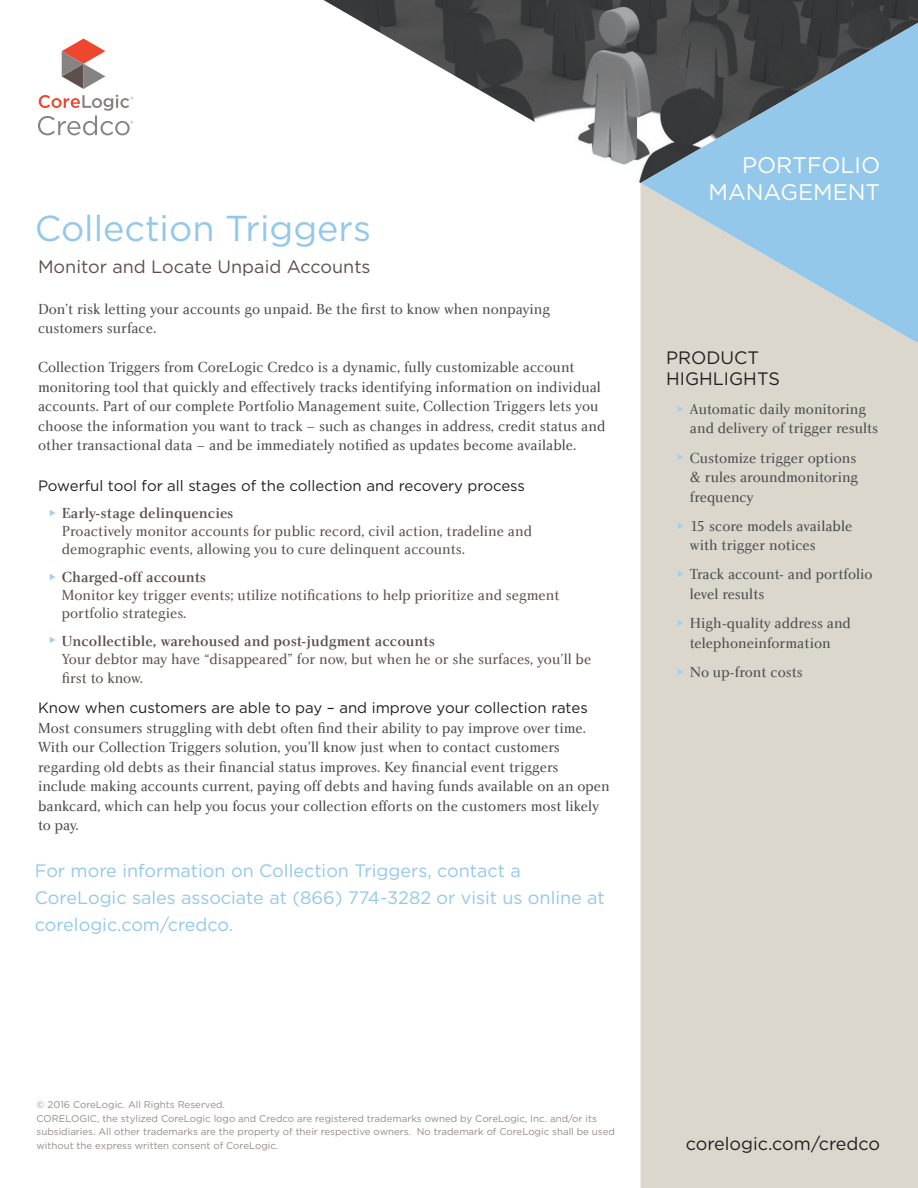
<style>
.page{position:relative;width:918px;height:1188px;background:#fff}
.page>*{position:absolute;margin:0;border:0;box-sizing:border-box;transform-origin:0 0}
.Headline_DS{font:36px "Gotham";color:#93c8eb}
.Cover_Title{font:22.5px/27px "Gotham";color:#fff;text-align:right}
.MORE_INFO{font:18px/27px "Gotham";color:#93c8eb}
.Subtitle_DS{font:18px/21px "Gotham";color:#231f20}
.Subtitle_DS-2{font:18px "Gotham";color:#5b504d}
.Subtitle_DS-3{font:15px/19.5px "Charlotte Com";color:#4b4c4d}
.Bullet{font:15px/18px "Charlotte Com";color:#5b504d}
.Bullet-2{font:15px/19.5px "Charlotte Com";color:#4b4c4d}
.Subtitle_DS-4{font:15px "Gotham";color:#231f20}
.t1{font:9.75px/13.5px "Gotham";color:#948b88}
.s1{font-family:"Arial";font-size:9px;color:#a2d0ee}
.s2{font-weight:500}
.s3{font-family:"Gotham";color:#231f20}
</style>
<div class="page">
<img style="left:324px;top:0;width:594px;height:183px">
<div style="left:641px;top:343px;width:277px;height:845px;background:#dcd7cd"></div>
<svg style="left:641px;top:23px;width:277px;height:320px;fill:#93c8eb"></svg>
<svg style="left:62px;top:39px;width:43px;height:50px"></svg>
<svg style="left:38px;top:95px;width:95px;height:40px"></svg>
<p class="Headline_DS" style="left:35px;top:205px;width:338px">Collection Triggers</p>
<p class="Subtitle_DS-2" style="left:38px;top:255px;width:334px">Monitor and Locate Unpaid Accounts</p>
<p class="Subtitle_DS-3" style="left:38px;top:299px;width:514px">Don’t risk letting your accounts go unpaid. Be the first to know when nonpaying customers surface.</p>
<p class="Subtitle_DS-3" style="left:38px;top:358px;width:569px">Collection Triggers from CoreLogic Credco is a dynamic, fully customizable account monitoring tool that quickly and effectively tracks identifying information on individual accounts. Part of our complete Portfolio Management suite, Collection Triggers lets you choose the information you want to track – such as changes in address, credit status and other transactional data – and be immediately notified as updates become available.</p>
<p class="Subtitle_DS-4" style="left:38px;top:476px;width:489px">Powerful tool for all stages of the collection and recovery process</p>
<p class="Bullet" style="left:62px;top:505px;width:472px;text-indent:-13px"><span class="s1">►</span> <span class="s2">Early-stage delinquencies<br></span>Proactively monitor accounts for public record, civil action, tradeline and demographic events, allowing you to cure delinquent accounts.</p>
<p class="Bullet" style="left:62px;top:568px;width:499px;text-indent:-13px"><span class="s1">►</span> <span class="s2">Charged-off accounts<br></span>Monitor key trigger events; utilize notifications to help prioritize and segment portfolio strategies.</p>
<p class="Bullet" style="left:62px;top:632px;width:531px;text-indent:-13px"><span class="s1">►</span> <span class="s2">Uncollectible, warehoused and post-judgment accounts<br></span>Your debtor may have “disappeared” for now, but when he or she surfaces, you’ll be</p>
<p class="Bullet" style="left:62px;top:669px;width:83px">first to know.</p>
<p class="Subtitle_DS-3" style="left:38px;top:699px;width:573px"><span class="s3">Know when customers are able to pay – and improve your collection rates </span>Most consumers struggling with debt often find their ability to pay improve over time.<br>With our Collection Triggers solution, you’ll know just when to contact customers regarding old debts as their financial status improves. Key financial event triggers include making accounts current, paying off debts and having funds available on an open bankcard, which can help you focus your collection efforts on the customers most likely to pay.</p>
<p class="MORE_INFO" style="left:35px;top:857px;width:572px">For more information on Collection Triggers, contact a<br>CoreLogic sales associate at (866) 774-3282 or visit us online at corelogic.com/credco.</p>
<p class="Cover_Title" style="left:709px;top:151px;width:173px">PORTFOLIO<br>MANAGEMENT</p>
<p class="Subtitle_DS" style="left:666px;top:346px;width:115px">PRODUCT<br>HIGHLIGHTS</p>
<p class="Bullet-2" style="left:690px;top:399px;width:190px;text-indent:-13px"><span class="s1">►</span> Automatic daily monitoring and delivery of trigger results</p>
<p class="Bullet-2" style="left:690px;top:448px;width:170px;text-indent:-13px"><span class="s1">►</span> Customize trigger options &amp; rules around monitoring frequency</p>
<p class="Bullet-2" style="left:690px;top:516px;width:164px;text-indent:-13px"><span class="s1">►</span> 15 score models available with trigger notices</p>
<p class="Bullet-2" style="left:690px;top:565px;width:184px;text-indent:-13px"><span class="s1">►</span> Track account- and portfolio level results</p>
<p class="Bullet-2" style="left:690px;top:614px;width:163px;text-indent:-13px"><span class="s1">►</span> High-quality address and telephone information</p>
<p class="Bullet-2" style="left:677px;top:662px;width:128px"><span class="s1">►</span> No up-front costs</p>
<p class="t1" style="left:37px;top:1098px;width:580px">© 2016 CoreLogic. All Rights Reserved.<br>CORELOGIC, the stylized CoreLogic logo and Credco are registered trademarks owned by CoreLogic, Inc. and/or its subsidiaries. All other trademarks are the property of their respective owners. No trademark of CoreLogic shall be used without the express written consent of CoreLogic.</p>
<p class="Subtitle_DS" style="left:686px;top:1133px;width:196px">corelogic.com/credco</p>
</div>
